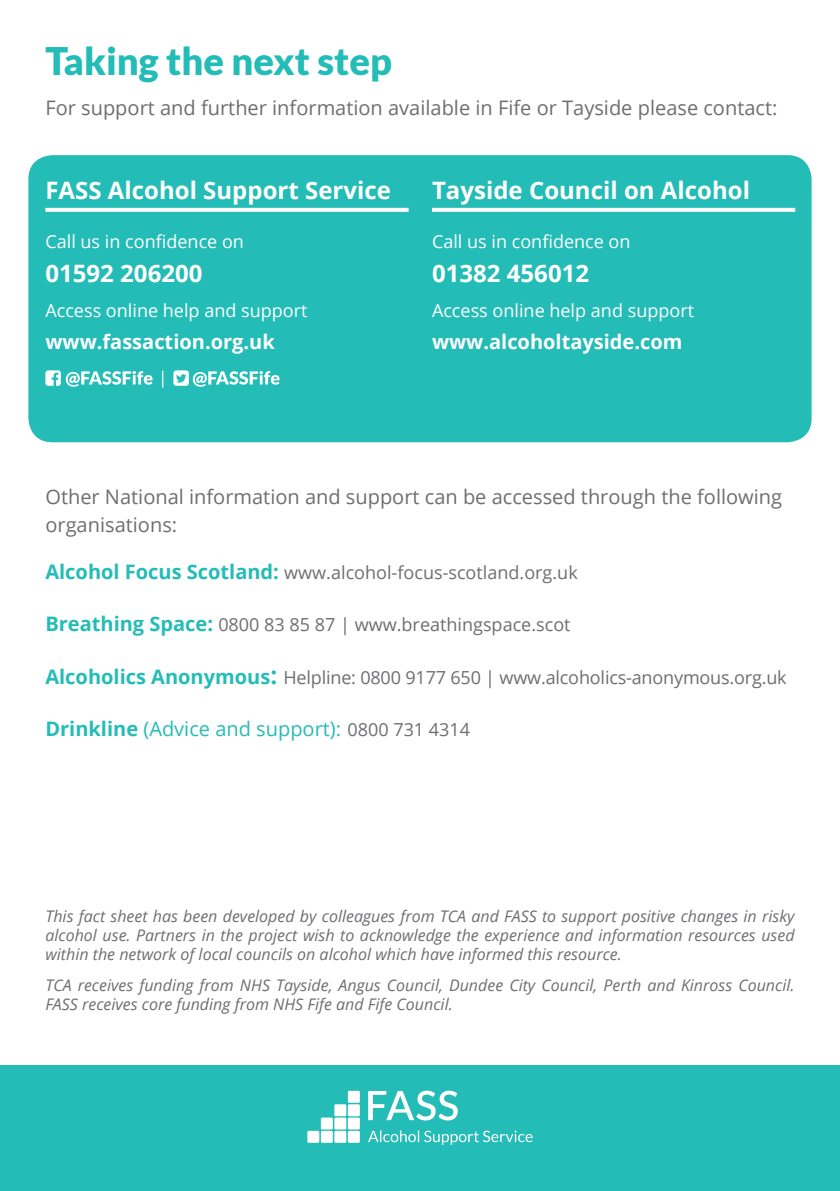
<style>
.page{position:relative;width:840px;height:1191px;background:#fff}
.page>*{position:absolute;margin:0;border:0;box-sizing:border-box;transform-origin:0 0}
.t1{font:900 38px "Lato";color:#24bcb7}
.t2{font:700 24px "Open Sans";color:#fff}
.t3{font:20px/28px "Open Sans";color:#6d6e71}
.t4{font:700 20px "Open Sans";color:#fff}
.t5{font:20px "Open Sans";color:#24bcb7}
.t6{font:18px "Open Sans";color:#6d6e71}
.t7{font:18px "Open Sans";color:#fff}
.t8{font:italic 16px/19.2px "Open Sans";color:#6d6e71;text-align:justify}
.s1{font-weight:700;font-size:20px;color:#24bcb7}
.s2{font-weight:700;font-size:24px;color:#24bcb7}
.s3{font-weight:700}
.s4{font-size:18px;color:#6d6e71}
</style>
<div class="page">
<div style="left:0;top:1065px;width:839px;height:126px;background:#24bcb7"></div>
<div style="left:307px;top:1130px;width:12px;height:12px;background:#fff"></div>
<div style="left:347px;top:1130px;width:12px;height:12px;background:#fff"></div>
<div style="left:334px;top:1130px;width:12px;height:12px;background:#fff"></div>
<div style="left:321px;top:1130px;width:11px;height:12px;background:#fff"></div>
<div style="left:334px;top:1117px;width:12px;height:12px;background:#fff"></div>
<div style="left:334px;top:1104px;width:12px;height:12px;background:#fff"></div>
<div style="left:321px;top:1117px;width:11px;height:12px;background:#fff"></div>
<div style="left:347px;top:1117px;width:12px;height:12px;background:#fff"></div>
<div style="left:347px;top:1090px;width:12px;height:12px;background:#fff"></div>
<div style="left:347px;top:1104px;width:12px;height:12px;background:#fff"></div>
<svg style="left:368px;top:1090px;width:89px;height:30px"></svg>
<svg style="left:368px;top:1130px;width:164px;height:14px"></svg>
<div style="left:28px;top:155px;width:783px;height:287px;background:#24bcb7;border-radius:24px"></div>
<svg style="left:45px;top:370px;width:234px;height:17px"></svg>
<svg style="left:45px;top:208px;width:363px;height:4px"></svg>
<svg style="left:432px;top:208px;width:362px;height:4px"></svg>
<h1 class="t1" style="left:45px;top:39px;width:348px">Taking the next step</h1>
<p class="t3" style="left:45px;top:93px;width:733px">For support and further information available in Fife or Tayside please contact:</p>
<h2 class="t2" style="left:45px;top:173px;width:347px">FASS Alcohol Support Service</h2>
<h2 class="t2" style="left:432px;top:173px;width:319px">Tayside Council on Alcohol</h2>
<p class="t7" style="left:432px;top:229px;width:200px">Call us in confidence on</p>
<h2 class="t2" style="left:432px;top:256px;width:158px">01382 456012</h2>
<p class="t7" style="left:432px;top:298px;width:263px">Access online help and support</p>
<p class="t4" style="left:432px;top:328px;width:252px">www.alcoholtayside.com</p>
<p class="t7" style="left:45px;top:229px;width:200px">Call us in confidence on</p>
<h2 class="t2" style="left:45px;top:256px;width:158px">01592 206200</h2>
<p class="t7" style="left:45px;top:298px;width:263px">Access online help and support</p>
<p class="t4" style="left:45px;top:328px;width:231px">www.fassaction.org.uk</p>
<p class="t3" style="left:45px;top:482px;width:737px">Other National information and support can be accessed through the following organisations:</p>
<p class="t6" style="left:45px;top:560px;width:533px"><span class="s1">Alcohol Focus Scotland:</span> www.alcohol-focus-scotland.org.uk</p>
<p class="t6" style="left:45px;top:612px;width:526px"><span class="s1">Breathing Space:</span> 0800 83 85 87 | www.breathingspace.scot</p>
<p class="t6" style="left:45px;top:665px;width:742px"><span class="s1">Alcoholics Anonymous</span><span class="s2">:</span> Helpline: 0800 9177 650 | www.alcoholics-anonymous.org.uk</p>
<p class="t5" style="left:45px;top:715px;width:426px"><span class="s3">Drinkline</span> (Advice and support): <span class="s4">0800 731 4314</span></p>
<p class="t8" style="left:45px;top:906px;width:750px">This fact sheet has been developed by colleagues from TCA and FASS to support positive changes in risky alcohol use. Partners in the project wish to acknowledge the experience and information resources used within the network of local councils on alcohol which have informed this resource.</p>
<p class="t8" style="left:45px;top:974px;width:750px">TCA receives funding from NHS Tayside, Angus Council, Dundee City Council, Perth and Kinross Council.<br>FASS receives core funding from NHS Fife and Fife Council.</p>
</div>
